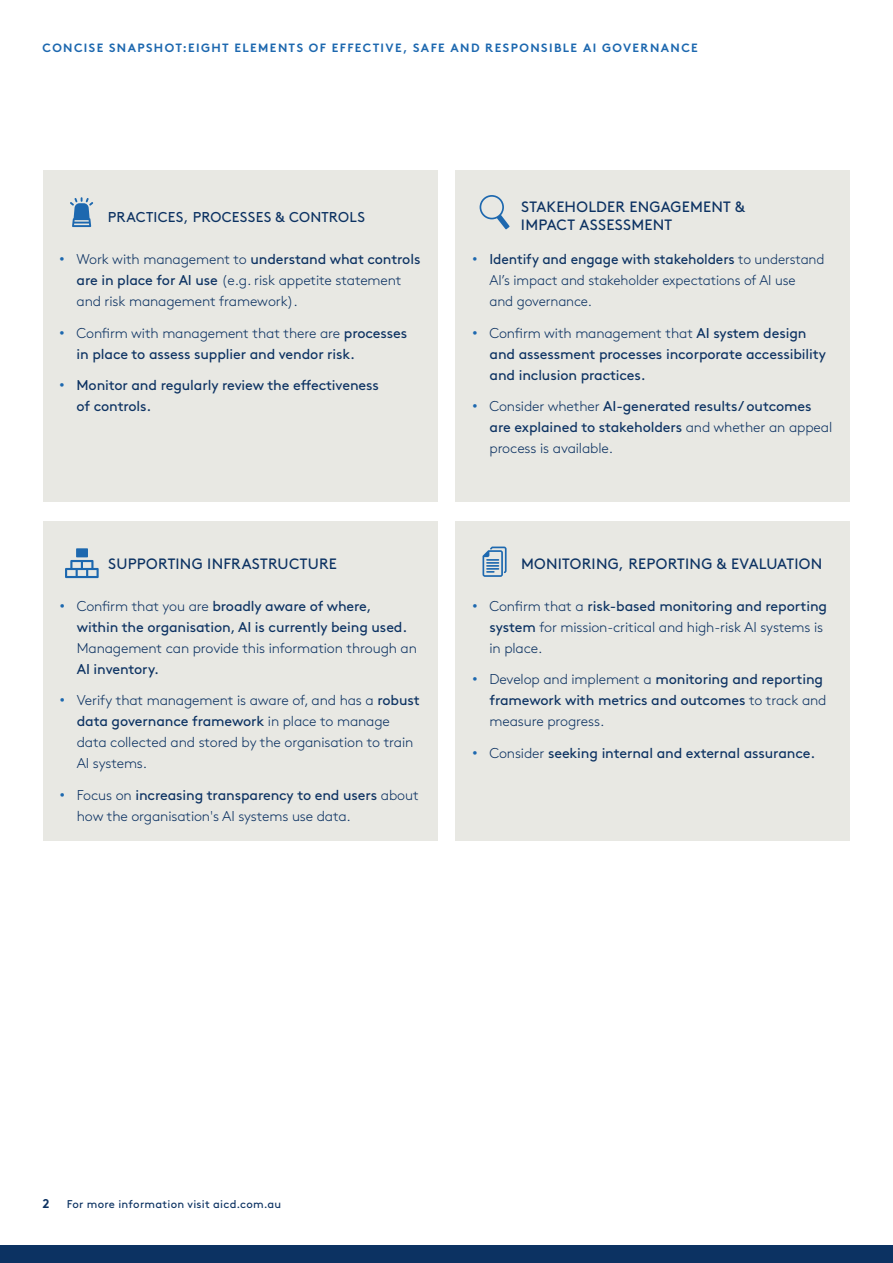
<style>
.page{position:relative;width:893px;height:1263px;background:#fff}
.page>*{position:absolute;margin:0;border:0;box-sizing:border-box;transform-origin:0 0}
.t1{font:15px/18px "Brown Std";letter-spacing:.015em;color:#0c3262}
.Body_Copy{font:14.25px/21px "Brown Std";letter-spacing:-.01em;color:#0c3262}
.t2{font:300 14.25px/21px "Brown Std";letter-spacing:-.01em;color:#0c3262}
.Body_Copy-2{font:14.25px "Brown Std";letter-spacing:.015em;color:#0c3262}
.t3{font:700 12.75px "Brown Std";color:#0c3262}
.t4{font:700 12px "Brown Std";letter-spacing:.12em;color:#1d68af}
.t5{font:11.25px "Brown Std";letter-spacing:.02em;color:#0c3262}
.s1{font-family:"Arial";font-weight:400;color:#1d68af}
.s2{font-weight:400}
.s3{font-family:"Arial";color:#1d68af}
.s4{font-weight:300}
</style>
<div class="page">
<div style="left:43px;top:170px;width:394px;height:332px;background:#e8e8e3"></div>
<svg style="left:70px;top:197px;width:23px;height:30px"></svg>
<div style="left:43px;top:521px;width:394px;height:319px;background:#e8e8e3"></div>
<svg style="left:65px;top:560px;width:34px;height:18px"></svg>
<div style="left:76px;top:548px;width:12px;height:9px;background:#1d68af"></div>
<div style="left:455px;top:170px;width:395px;height:332px;background:#e8e8e3"></div>
<svg style="left:480px;top:195px;width:30px;height:34px"></svg>
<div style="left:455px;top:521px;width:395px;height:319px;background:#e8e8e3"></div>
<svg style="left:482px;top:546px;width:25px;height:31px"></svg>
<div style="left:0;top:1245px;width:893px;height:18px;background:#0c3262"></div>
<p class="t4" style="left:43px;top:40px;width:657px">CONCISE SNAPSHOT:EIGHT ELEMENTS OF EFFECTIVE, SAFE AND RESPONSIBLE AI GOVERNANCE</p>
<p class="Body_Copy-2" style="left:108px;top:209px;width:259px">PRACTICES, PROCESSES &amp; CONTROLS</p>
<p class="t2" style="left:77px;top:249px;width:345px;text-indent:-17px"><span class="s1">•</span> Work with management to <span class="s2">understand what controls are in place for AI use</span> (e.g. risk appetite statement and risk management framework).</p>
<p class="Body_Copy" style="left:77px;top:322px;width:332px;text-indent:-17px"><span class="s3">•</span> <span class="s4">Confirm with management that there are</span> processes in place to assess supplier and vendor risk.</p>
<p class="Body_Copy" style="left:77px;top:375px;width:304px;text-indent:-17px"><span class="s3">•</span> Monitor and regularly review the effectiveness of controls.</p>
<h4 class="t1" style="left:108px;top:554px;width:230px">SUPPORTING INFRASTRUCTURE</h4>
<p class="Body_Copy" style="left:77px;top:595px;width:342px;text-indent:-17px"><span class="s3">•</span> <span class="s4">Confirm that you are</span> broadly aware of where,<br>within the organisation, AI is currently being used.<br><span class="s4">Management can provide this information through an </span>AI inventory.</p>
<p class="t2" style="left:77px;top:690px;width:344px;text-indent:-17px"><span class="s1">•</span> Verify that management is aware of, and has a <span class="s2">robust data governance framework</span> in place to manage data collected and stored by the organisation to train AI systems.</p>
<p class="t2" style="left:77px;top:784px;width:343px;text-indent:-17px"><span class="s1">•</span> Focus on <span class="s2">increasing transparency to end users</span> about how the organisation's AI systems use data.</p>
<h4 class="t1" style="left:521px;top:197px;width:226px">STAKEHOLDER ENGAGEMENT &amp;<br>IMPACT ASSESSMENT</h4>
<p class="t2" style="left:489px;top:249px;width:336px;text-indent:-17px"><span class="s1">•</span> <span class="s2">Identify and engage with stakeholders</span> to understand<br>AI’s impact and stakeholder expectations of AI use<br>and governance.</p>
<p class="Body_Copy" style="left:489px;top:322px;width:338px;text-indent:-17px"><span class="s3">•</span> <span class="s4">Confirm with management that</span> AI system design and assessment processes incorporate accessibility and inclusion practices.</p>
<p class="Body_Copy" style="left:489px;top:396px;width:344px;text-indent:-17px"><span class="s3">•</span> <span class="s4">Consider whether</span> AI-generated results/ outcomes are explained to stakeholders <span class="s4">and whether an appeal process is available.</span></p>
<h4 class="t1" style="left:521px;top:554px;width:303px">MONITORING, REPORTING &amp; EVALUATION</h4>
<p class="t2" style="left:489px;top:595px;width:339px;text-indent:-17px"><span class="s1">•</span> Confirm that a <span class="s2">risk-based monitoring and reporting system</span> for mission-critical and high-risk AI systems is in place.</p>
<p class="Body_Copy" style="left:489px;top:669px;width:338px;text-indent:-17px"><span class="s3">•</span> <span class="s4">Develop and implement a</span> monitoring and reporting framework with metrics and outcomes <span class="s4">to track and measure progress.</span></p>
<p class="Body_Copy" style="left:472px;top:742px;width:344px"><span class="s3">•</span> <span class="s4">Consider</span> seeking internal and external assurance.</p>
<p class="t3" style="left:43px;top:1196px;width:8px">2</p>
<p class="t5" style="left:67px;top:1198px;width:216px">For more information visit aicd.com.au</p>
</div>
